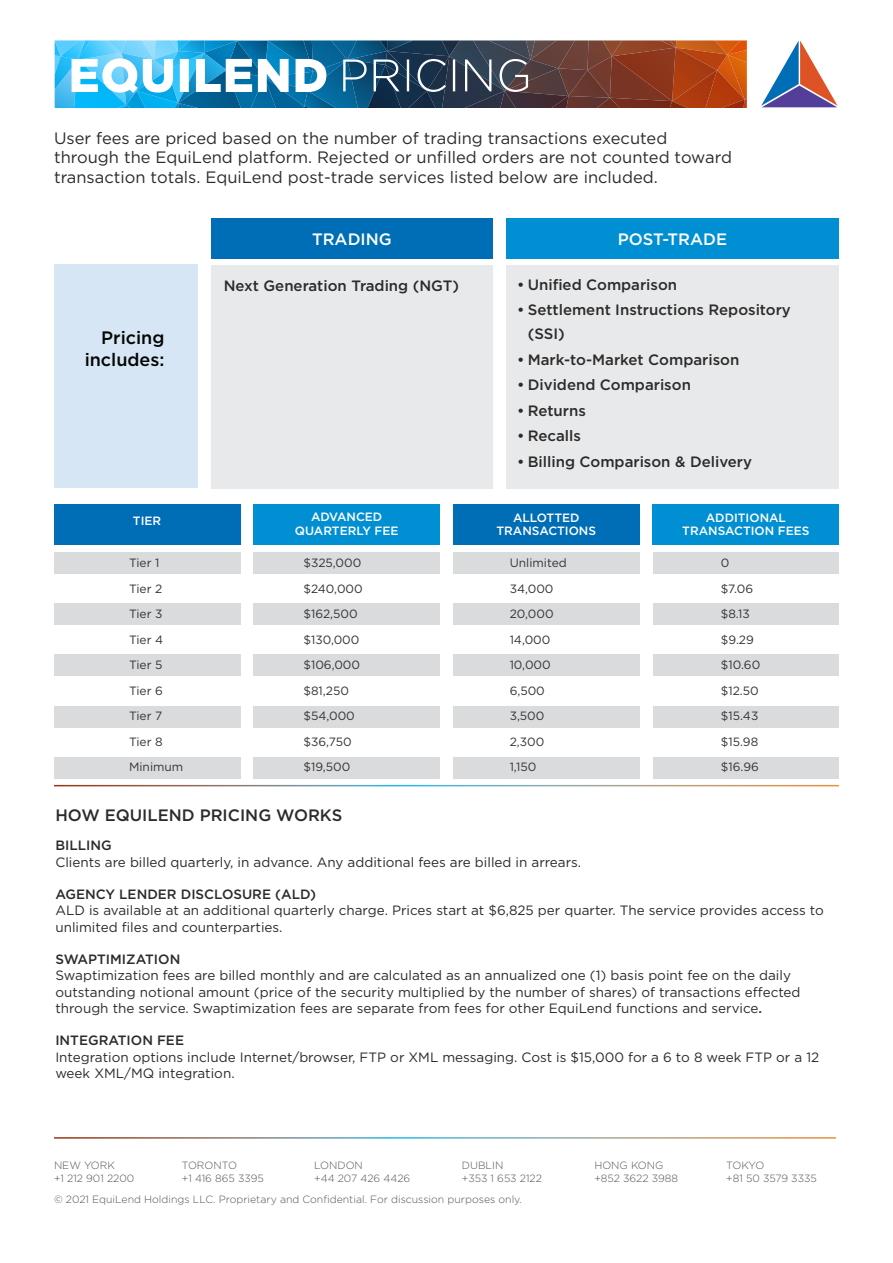
<style>
.page{position:relative;width:893px;height:1263px;background:#fff}
.page>*{position:absolute;margin:0;border:0;box-sizing:border-box;transform-origin:0 0}
.t1{font:500 18px "Gotham";color:#040503}
.Paragraph1{font:16.5px/19.5px "Gotham";color:#2c2b2a}
.headline{font:500 16.5px "Gotham";color:#2c2b2a}
.t2{font:500 16.5px "Gotham";color:#fff}
.Paragraph4{font:500 15px/24px "Gotham";color:#2c2b2a}
.Paragraph1-2{font:13.5px/16.5px "Gotham";color:#2c2b2a}
.Paragraph1-3{font:500 13.5px "Gotham";color:#2c2b2a}
.Paragraph4-2{font:12px "Gotham";color:#353434}
.t3{font:500 12px "Gotham";color:#fff}
.t4{font:300 10.5px "Gotham";color:#535353}
.s1{font-weight:500}
</style>
<div class="page">
<div style="left:54px;top:552px;width:186px;height:22px;background:#dadbdd"></div>
<div style="left:254px;top:552px;width:186px;height:22px;background:#dadbdd"></div>
<div style="left:453px;top:552px;width:186px;height:22px;background:#dadbdd"></div>
<div style="left:653px;top:552px;width:186px;height:22px;background:#dadbdd"></div>
<div style="left:54px;top:654px;width:186px;height:22px;background:#dadbdd"></div>
<div style="left:254px;top:654px;width:186px;height:22px;background:#dadbdd"></div>
<div style="left:453px;top:654px;width:186px;height:22px;background:#dadbdd"></div>
<div style="left:653px;top:654px;width:186px;height:22px;background:#dadbdd"></div>
<div style="left:54px;top:603px;width:186px;height:22px;background:#dadbdd"></div>
<div style="left:254px;top:603px;width:186px;height:22px;background:#dadbdd"></div>
<div style="left:453px;top:603px;width:186px;height:22px;background:#dadbdd"></div>
<div style="left:653px;top:603px;width:186px;height:22px;background:#dadbdd"></div>
<div style="left:54px;top:705px;width:186px;height:22px;background:#dadbdd"></div>
<div style="left:254px;top:705px;width:186px;height:22px;background:#dadbdd"></div>
<div style="left:453px;top:705px;width:186px;height:22px;background:#dadbdd"></div>
<div style="left:653px;top:705px;width:186px;height:22px;background:#dadbdd"></div>
<div style="left:54px;top:757px;width:186px;height:22px;background:#dadbdd"></div>
<div style="left:254px;top:757px;width:186px;height:22px;background:#dadbdd"></div>
<div style="left:453px;top:757px;width:186px;height:22px;background:#dadbdd"></div>
<div style="left:653px;top:757px;width:186px;height:22px;background:#dadbdd"></div>
<div style="left:211px;top:265px;width:282px;height:223px;background:#e8e9ea"></div>
<div style="left:507px;top:265px;width:332px;height:223px;background:#e8e9ea"></div>
<svg style="left:55px;top:40px;width:692px;height:68px"></svg>
<div style="left:54px;top:265px;width:144px;height:223px;background:#d6e6f4"></div>
<svg style="left:761px;top:40px;width:77px;height:67px"></svg>
<div style="left:506px;top:218px;width:333px;height:41px;background:#008fd3"></div>
<div style="left:211px;top:218px;width:282px;height:41px;background:#006db7"></div>
<div style="left:54px;top:504px;width:186px;height:41px;background:#006db7"></div>
<div style="left:453px;top:504px;width:186px;height:41px;background:#006db7"></div>
<div style="left:254px;top:504px;width:186px;height:41px;background:#008fd3"></div>
<div style="left:653px;top:504px;width:186px;height:41px;background:#008fd3"></div>
<p class="Paragraph1" style="left:54px;top:128px;width:679px">User fees are priced based on the number of trading transactions executed through the EquiLend platform. Rejected or unfilled orders are not counted toward transaction totals. EquiLend post-trade services listed below are included.</p>
<p class="t1" style="left:101px;top:326px;width:65px">Pricing</p>
<p class="t1" style="left:85px;top:348px;width:81px">includes:</p>
<p class="t2" style="left:312px;top:228px;width:81px">TRADING</p>
<p class="t2" style="left:618px;top:228px;width:111px">POST-TRADE</p>
<p class="Paragraph4" style="left:224px;top:274px;width:237px">Next Generation Trading (NGT)</p>
<p class="Paragraph4" style="left:517px;top:272px;width:162px">• Unified Comparison</p>
<p class="Paragraph4" style="left:528px;top:298px;width:265px;text-indent:-10px">• Settlement Instructions Repository (SSI)</p>
<p class="Paragraph4" style="left:517px;top:347px;width:224px">• Mark-to-Market Comparison</p>
<p class="Paragraph4" style="left:517px;top:373px;width:175px">• Dividend Comparison</p>
<p class="Paragraph4" style="left:517px;top:398px;width:70px">• Returns</p>
<p class="Paragraph4" style="left:517px;top:424px;width:65px">• Recalls</p>
<p class="Paragraph4" style="left:517px;top:449px;width:236px">• Billing Comparison &amp; Delivery</p>
<p class="t3" style="left:133px;top:513px;width:30px">TIER</p>
<p class="t3" style="left:311px;top:509px;width:73px">ADVANCED</p>
<p class="t3" style="left:295px;top:523px;width:105px">QUARTERLY FEE</p>
<p class="Paragraph4-2" style="left:129px;top:555px;width:32px">Tier 1</p>
<p class="Paragraph4-2" style="left:129px;top:580px;width:35px">Tier 2</p>
<p class="Paragraph4-2" style="left:129px;top:606px;width:35px">Tier 3</p>
<p class="Paragraph4-2" style="left:129px;top:631px;width:36px">Tier 4</p>
<p class="Paragraph4-2" style="left:129px;top:657px;width:35px">Tier 5</p>
<p class="Paragraph4-2" style="left:129px;top:682px;width:35px">Tier 6</p>
<p class="Paragraph4-2" style="left:129px;top:708px;width:35px">Tier 7</p>
<p class="Paragraph4-2" style="left:129px;top:733px;width:35px">Tier 8</p>
<p class="Paragraph4-2" style="left:129px;top:759px;width:56px">Minimum</p>
<p class="Paragraph4-2" style="left:303px;top:555px;width:59px">$325,000</p>
<p class="Paragraph4-2" style="left:303px;top:580px;width:61px">$240,000</p>
<p class="Paragraph4-2" style="left:303px;top:606px;width:56px">$162,500</p>
<p class="Paragraph4-2" style="left:303px;top:631px;width:58px">$130,000</p>
<p class="Paragraph4-2" style="left:303px;top:657px;width:58px">$106,000</p>
<p class="Paragraph4-2" style="left:303px;top:682px;width:47px">$81,250</p>
<p class="Paragraph4-2" style="left:303px;top:708px;width:53px">$54,000</p>
<p class="Paragraph4-2" style="left:303px;top:733px;width:50px">$36,750</p>
<p class="Paragraph4-2" style="left:303px;top:759px;width:49px">$19,500</p>
<p class="headline" style="left:55px;top:804px;width:288px">HOW EQUILEND PRICING WORKS</p>
<p class="t3" style="left:513px;top:509px;width:68px">ALLOTTED</p>
<p class="t3" style="left:496px;top:523px;width:101px">TRANSACTIONS</p>
<p class="Paragraph4-2" style="left:510px;top:555px;width:59px">Unlimited</p>
<p class="Paragraph4-2" style="left:510px;top:580px;width:45px">34,000</p>
<p class="Paragraph4-2" style="left:510px;top:606px;width:45px">20,000</p>
<p class="Paragraph4-2" style="left:510px;top:631px;width:42px">14,000</p>
<p class="Paragraph4-2" style="left:510px;top:657px;width:43px">10,000</p>
<p class="Paragraph4-2" style="left:510px;top:682px;width:37px">6,500</p>
<p class="Paragraph4-2" style="left:510px;top:708px;width:36px">3,500</p>
<p class="Paragraph4-2" style="left:510px;top:733px;width:36px">2,300</p>
<p class="Paragraph4-2" style="left:510px;top:759px;width:28px">1,150</p>
<p class="t3" style="left:706px;top:509px;width:82px">ADDITIONAL</p>
<p class="t3" style="left:682px;top:523px;width:129px">TRANSACTION FEES</p>
<p class="Paragraph4-2" style="left:721px;top:555px;width:10px">0</p>
<p class="Paragraph4-2" style="left:721px;top:580px;width:34px">$7.06</p>
<p class="Paragraph4-2" style="left:721px;top:606px;width:31px">$8.13</p>
<p class="Paragraph4-2" style="left:721px;top:631px;width:35px">$9.29</p>
<p class="Paragraph4-2" style="left:721px;top:657px;width:41px">$10.60</p>
<p class="Paragraph4-2" style="left:721px;top:682px;width:39px">$12.50</p>
<p class="Paragraph4-2" style="left:721px;top:708px;width:39px">$15.43</p>
<p class="Paragraph4-2" style="left:721px;top:733px;width:39px">$15.98</p>
<p class="Paragraph4-2" style="left:721px;top:759px;width:40px">$16.96</p>
<p class="Paragraph1-3" style="left:55px;top:836px;width:58px">BILLING</p>
<p class="Paragraph1-2" style="left:55px;top:853px;width:527px">Clients are billed quarterly, in advance. Any additional fees are billed in arrears.</p>
<p class="Paragraph1-3" style="left:55px;top:885px;width:262px">AGENCY LENDER DISCLOSURE (ALD)</p>
<p class="Paragraph1-2" style="left:55px;top:902px;width:770px">ALD is available at an additional quarterly charge. Prices start at $6,825 per quarter. The service provides access to unlimited files and counterparties.</p>
<p class="Paragraph1-2" style="left:55px;top:950px;width:747px"><span class="s1">SWAPTIMIZATION<br></span>Swaptimization fees are billed monthly and are calculated as an annualized one (1) basis point fee on the daily outstanding notional amount (price of the security multiplied by the number of shares) of transactions effected through the service. Swaptimization fees are separate from fees for other EquiLend functions and service<span class="s1">.</span></p>
<p class="Paragraph1-3" style="left:55px;top:1031px;width:130px">INTEGRATION FEE</p>
<p class="Paragraph1-2" style="left:55px;top:1048px;width:765px">Integration options include Internet/browser, FTP or XML messaging. Cost is $15,000 for a 6 to 8 week FTP or a 12 week XML/MQ integration.</p>
<p class="t4" style="left:54px;top:1158px;width:62px">NEW YORK</p>
<p class="t4" style="left:54px;top:1172px;width:82px">+1 212 901 2200</p>
<p class="t4" style="left:182px;top:1158px;width:57px">TORONTO</p>
<p class="t4" style="left:182px;top:1172px;width:84px">+1 416 865 3395</p>
<p class="t4" style="left:314px;top:1158px;width:50px">LONDON</p>
<p class="t4" style="left:314px;top:1172px;width:98px">+44 207 426 4426</p>
<p class="t4" style="left:462px;top:1158px;width:43px">DUBLIN</p>
<p class="t4" style="left:462px;top:1172px;width:82px">+353 1 653 2122</p>
<p class="t4" style="left:594px;top:1158px;width:71px">HONG KONG</p>
<p class="t4" style="left:594px;top:1172px;width:85px">+852 3622 3988</p>
<p class="t4" style="left:726px;top:1158px;width:40px">TOKYO</p>
<p class="t4" style="left:726px;top:1172px;width:92px">+81 50 3579 3335</p>
<p class="t4" style="left:54px;top:1192px;width:469px">© 2021 EquiLend Holdings LLC. Proprietary and Confidential. For discussion purposes only.</p>
</div>
